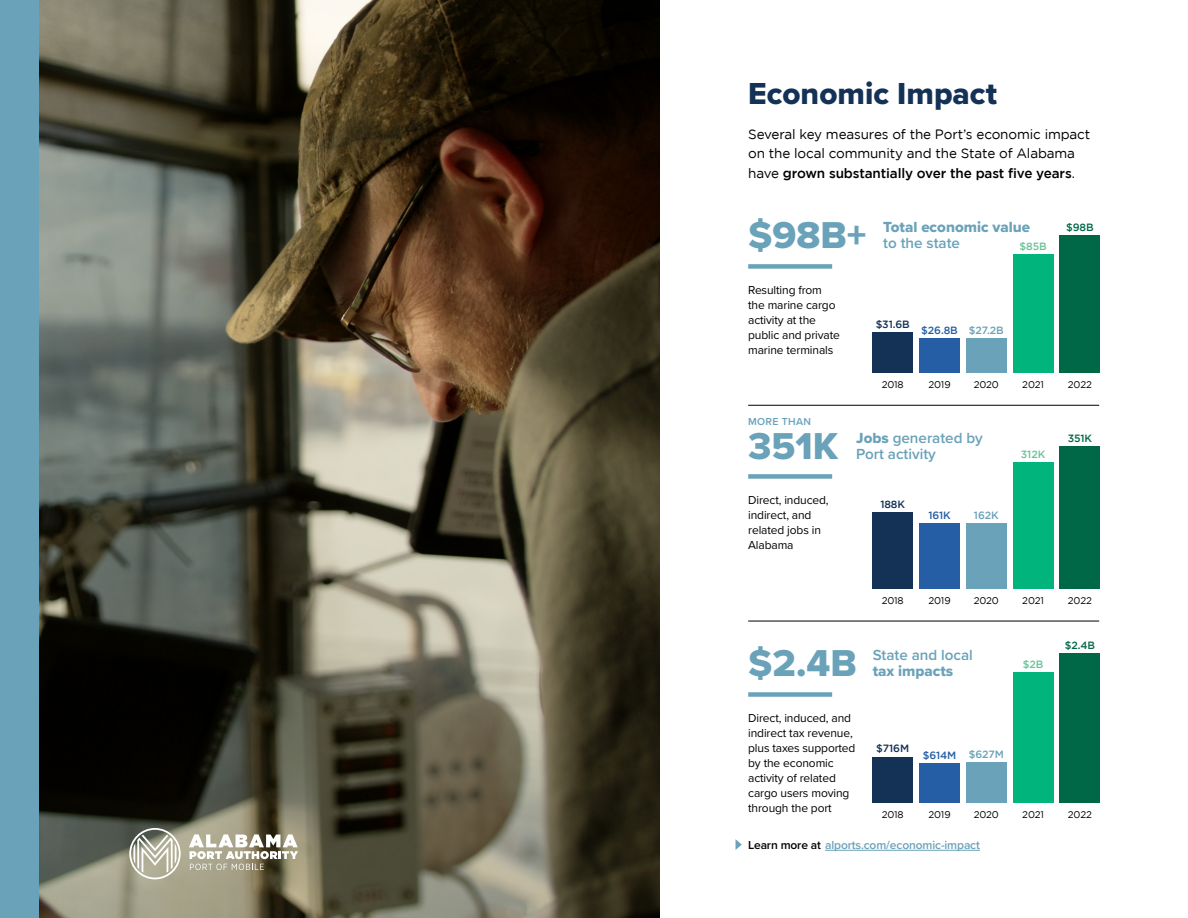
<style>
.page{position:relative;width:1188px;height:918px;background:#fff}
.page>*{position:absolute;margin:0;border:0;box-sizing:border-box;transform-origin:0 0}
.t1{font:38.85px "Proxima Nova Extrabld";color:#6aa2b9}
.t2{font:31.5px "Proxima Nova Extrabld";color:#143156}
.t3{font:600 15.15px/16.4px "Proxima Nova";color:#6aa2b9}
.t4{font:15.15px "Proxima Nova Extrabld";color:#6aa2b9}
.t5{font:13.5px/19.5px "Gotham";letter-spacing:-.01em;color:#000}
.t6{font:12px/15px "Proxima Nova";letter-spacing:-.01em;color:#000}
.t7{font:600 12px "Proxima Nova";letter-spacing:-.01em;color:#6aa2b9}
.t8{font:500 10.5px "Gotham";letter-spacing:-.01em;color:#143156}
.t9{font:500 10.5px "Gotham";letter-spacing:-.01em;color:#255ea5}
.t10{font:500 10.5px "Gotham";letter-spacing:-.01em;color:#6aa2b9}
.t11{font:500 10.5px "Gotham";letter-spacing:-.01em;color:#006747}
.t12{font:500 10.5px "Gotham";letter-spacing:-.01em;color:#6ac397}
.t13{font:600 10.5px "Proxima Nova";letter-spacing:.03em;color:#6aa2b9}
.t14{font:9.75px "Gotham";letter-spacing:-.01em;color:#000}
.s1{font-weight:500}
.s2{font-family:"Proxima Nova Extrabld";font-weight:400}
.s3{color:#000}
</style>
<div class="page">
<div style="left:0;top:0;width:40px;height:918px;background:#6aa2b9"></div>
<img style="left:40px;top:0;width:619px;height:918px">
<svg style="left:189px;top:834px;width:109px;height:36px"></svg>
<svg style="left:129px;top:828px;width:52px;height:51px"></svg>
<div style="left:919px;top:524px;width:41px;height:65px;background:#255ea5"></div>
<div style="left:919px;top:764px;width:41px;height:39px;background:#255ea5"></div>
<div style="left:1013px;top:254px;width:40px;height:119px;background:#00b47b"></div>
<div style="left:1013px;top:462px;width:40px;height:127px;background:#00b47b"></div>
<div style="left:1013px;top:673px;width:40px;height:130px;background:#00b47b"></div>
<div style="left:1060px;top:235px;width:40px;height:138px;background:#006747"></div>
<div style="left:1060px;top:447px;width:40px;height:142px;background:#006747"></div>
<div style="left:1060px;top:653px;width:40px;height:150px;background:#006747"></div>
<div style="left:966px;top:339px;width:40px;height:34px;background:#6aa2b9"></div>
<div style="left:966px;top:523px;width:40px;height:66px;background:#6aa2b9"></div>
<div style="left:966px;top:763px;width:40px;height:40px;background:#6aa2b9"></div>
<div style="left:919px;top:338px;width:41px;height:35px;background:#255ea5"></div>
<div style="left:873px;top:332px;width:40px;height:41px;background:#143156"></div>
<div style="left:873px;top:513px;width:40px;height:76px;background:#143156"></div>
<div style="left:873px;top:757px;width:40px;height:46px;background:#143156"></div>
<div style="left:748px;top:474px;width:84px;height:5px;background:#6aa2b9"></div>
<div style="left:748px;top:264px;width:84px;height:5px;background:#6aa2b9"></div>
<div style="left:748px;top:692px;width:84px;height:5px;background:#6aa2b9"></div>
<hr style="left:748px;top:405px;width:351px;height:1px;background:#000">
<hr style="left:748px;top:621px;width:351px;height:1px;background:#000">
<hr style="left:825px;top:850px;width:155px;height:1px;background:#6aa2b9">
<svg style="left:736px;top:839px;width:6px;height:11px"></svg>
<h2 class="t2" style="left:748px;top:70px;width:250px">Economic Impact</h2>
<p class="t5" style="left:748px;top:124px;width:344px">Several key measures of the Port’s economic impact on the local community and the State of Alabama have <span class="s1">grown substantially over the past five years</span>.</p>
<h1 class="t1" style="left:748px;top:206px;width:120px">$98B+</h1>
<p class="t4" style="left:883px;top:216px;width:149px">Total economic value</p>
<p class="t3" style="left:883px;top:235px;width:78px">to the state</p>
<p class="t12" style="left:1020px;top:240px;width:29px">$85B</p>
<p class="t6" style="left:748px;top:282px;width:93px">Resulting from the marine cargo activity at the public and private marine terminals</p>
<p class="t13" style="left:748px;top:414px;width:64px">MORE THAN</p>
<p class="t8" style="left:876px;top:318px;width:36px">$31.6B</p>
<p class="t9" style="left:921px;top:324px;width:38px">$26.8B</p>
<p class="t10" style="left:969px;top:324px;width:36px">$27.2B</p>
<p class="t14" style="left:882px;top:379px;width:24px">2018</p>
<p class="t14" style="left:928px;top:379px;width:24px">2019</p>
<p class="t14" style="left:974px;top:379px;width:27px">2020</p>
<p class="t14" style="left:1022px;top:379px;width:23px">2021</p>
<h1 class="t1" style="left:748px;top:417px;width:91px">351K</h1>
<p class="t6" style="left:748px;top:492px;width:82px">Direct, induced, indirect, and related jobs in<br>Alabama</p>
<p class="t3" style="left:856px;top:429px;width:128px"><span class="s2">Jobs</span> generated by<br>Port activity</p>
<p class="t8" style="left:880px;top:498px;width:26px">188K</p>
<p class="t9" style="left:928px;top:509px;width:24px">161K</p>
<p class="t10" style="left:974px;top:509px;width:26px">162K</p>
<p class="t12" style="left:1021px;top:448px;width:26px">312K</p>
<p class="t11" style="left:1066px;top:221px;width:29px">$98B</p>
<p class="t14" style="left:1068px;top:379px;width:26px">2022</p>
<p class="t11" style="left:1068px;top:432px;width:26px">351K</p>
<h1 class="t1" style="left:748px;top:634px;width:110px">$2.4B</h1>
<p class="t14" style="left:882px;top:595px;width:24px">2018</p>
<p class="t14" style="left:928px;top:595px;width:24px">2019</p>
<p class="t14" style="left:974px;top:595px;width:27px">2020</p>
<p class="t3" style="left:873px;top:646px;width:102px">State and local</p>
<p class="t4" style="left:873px;top:660px;width:82px">tax impacts</p>
<p class="t6" style="left:748px;top:710px;width:109px">Direct, induced, and indirect tax revenue, plus taxes supported by the economic activity of related cargo users moving through the port</p>
<p class="t7" style="left:748px;top:836px;width:233px"><span class="s3">Learn more at</span> alports.com/economic-impact</p>
<p class="t8" style="left:876px;top:743px;width:34px">$716M</p>
<p class="t10" style="left:969px;top:748px;width:37px">$627M</p>
<p class="t9" style="left:923px;top:749px;width:35px">$614M</p>
<p class="t14" style="left:882px;top:809px;width:24px">2018</p>
<p class="t14" style="left:928px;top:809px;width:24px">2019</p>
<p class="t14" style="left:974px;top:809px;width:27px">2020</p>
<p class="t14" style="left:1022px;top:595px;width:23px">2021</p>
<p class="t12" style="left:1023px;top:659px;width:22px">$2B</p>
<p class="t14" style="left:1022px;top:809px;width:23px">2021</p>
<p class="t14" style="left:1068px;top:595px;width:26px">2022</p>
<p class="t11" style="left:1065px;top:639px;width:32px">$2.4B</p>
<p class="t14" style="left:1068px;top:809px;width:26px">2022</p>
</div>
